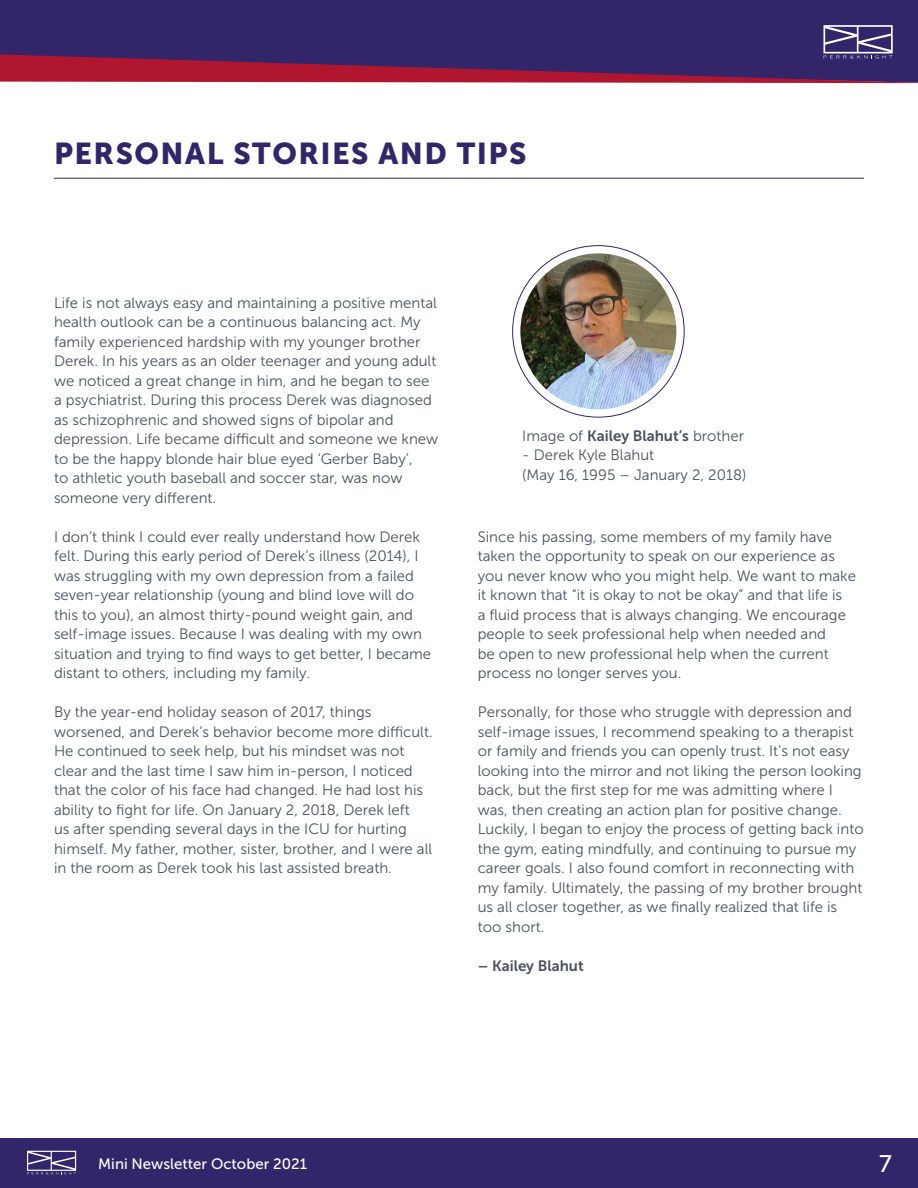
<style>
.page{position:relative;width:918px;height:1188px;background:#fff}
.page>*{position:absolute;margin:0;border:0;box-sizing:border-box;transform-origin:0 0}
.t1{font:30px "Museo Sans 900";letter-spacing:.05em;color:#322569}
.t2{font:24px "Museo Sans 500";color:#fff}
.t3{font:15px/19.5px "Museo Sans 300";color:#4b505f}
.t4{font:15px "Museo Sans 500";color:#fff}
.t5{font:15px "Museo Sans 700";color:#4b505f}
.s1{font-family:"Museo Sans 700"}
</style>
<div class="page">
<div style="left:0;top:1138px;width:918px;height:50px;background:#322569"></div>
<svg style="left:27px;top:1151px;width:49px;height:23px"></svg>
<hr style="left:54px;top:178px;width:810px;height:1px;background:#322569">
<div style="left:0;top:0;width:918px;height:25px;background:#322569"></div>
<svg style="left:0;top:25px;width:918px;height:58px"></svg>
<img style="left:520px;top:253px;width:156px;height:156px;border-radius:78px">
<h1 class="t1" style="left:54px;top:137px;width:474px">PERSONAL STORIES AND TIPS</h1>
<p class="t3" style="left:54px;top:293px;width:386px">Life is not always easy and maintaining a positive mental health outlook can be a continuous balancing act. My family experienced hardship with my younger brother Derek. In his years as an older teenager and young adult we noticed a great change in him, and he began to see a psychiatrist. During this process Derek was diagnosed as schizophrenic and showed signs of bipolar and depression. Life became difficult and someone we knew to be the happy blonde hair blue eyed ‘Gerber Baby’,<br>to athletic youth baseball and soccer star, was now someone very different.</p>
<p class="t3" style="left:54px;top:527px;width:379px">I don’t think I could ever really understand how Derek felt. During this early period of Derek’s illness (2014), I was struggling with my own depression from a failed seven-year relationship (young and blind love will do this to you), an almost thirty-pound weight gain, and self-image issues. Because I was dealing with my own situation and trying to find ways to get better, I became distant to others, including my family.</p>
<p class="t3" style="left:54px;top:703px;width:380px">By the year-end holiday season of 2017, things worsened, and Derek’s behavior become more difficult.<br>He continued to seek help, but his mindset was not clear and the last time I saw him in-person, I noticed that the color of his face had changed. He had lost his ability to fight for life. On January 2, 2018, Derek left<br>us after spending several days in the ICU for hurting himself. My father, mother, sister, brother, and I were all in the room as Derek took his last assisted breath.</p>
<p class="t3" style="left:522px;top:426px;width:223px">Image of <span class="s1">Kailey Blahut’s</span> brother</p>
<p class="t3" style="left:522px;top:446px;width:226px">- Derek Kyle Blahut<br>(May 16, 1995 – January 2, 2018)</p>
<p class="t3" style="left:478px;top:527px;width:380px">Since his passing, some members of my family have taken the opportunity to speak on our experience as you never know who you might help. We want to make it known that “it is okay to not be okay” and that life is<br>a fluid process that is always changing. We encourage people to seek professional help when needed and<br>be open to new professional help when the current process no longer serves you.</p>
<p class="t3" style="left:478px;top:703px;width:387px">Personally, for those who struggle with depression and self-image issues, I recommend speaking to a therapist or family and friends you can openly trust. It’s not easy looking into the mirror and not liking the person looking back, but the first step for me was admitting where I was, then creating an action plan for positive change.<br>Luckily, I began to enjoy the process of getting back into the gym, eating mindfully, and continuing to pursue my career goals. I also found comfort in reconnecting with my family. Ultimately, the passing of my brother brought us all closer together, as we finally realized that life is too short.</p>
<p class="t5" style="left:478px;top:957px;width:107px">– Kailey Blahut</p>
<p class="t4" style="left:98px;top:1155px;width:210px">Mini Newsletter October 2021</p>
<h2 class="t2" style="left:879px;top:1151px;width:14px">7</h2>
</div>
